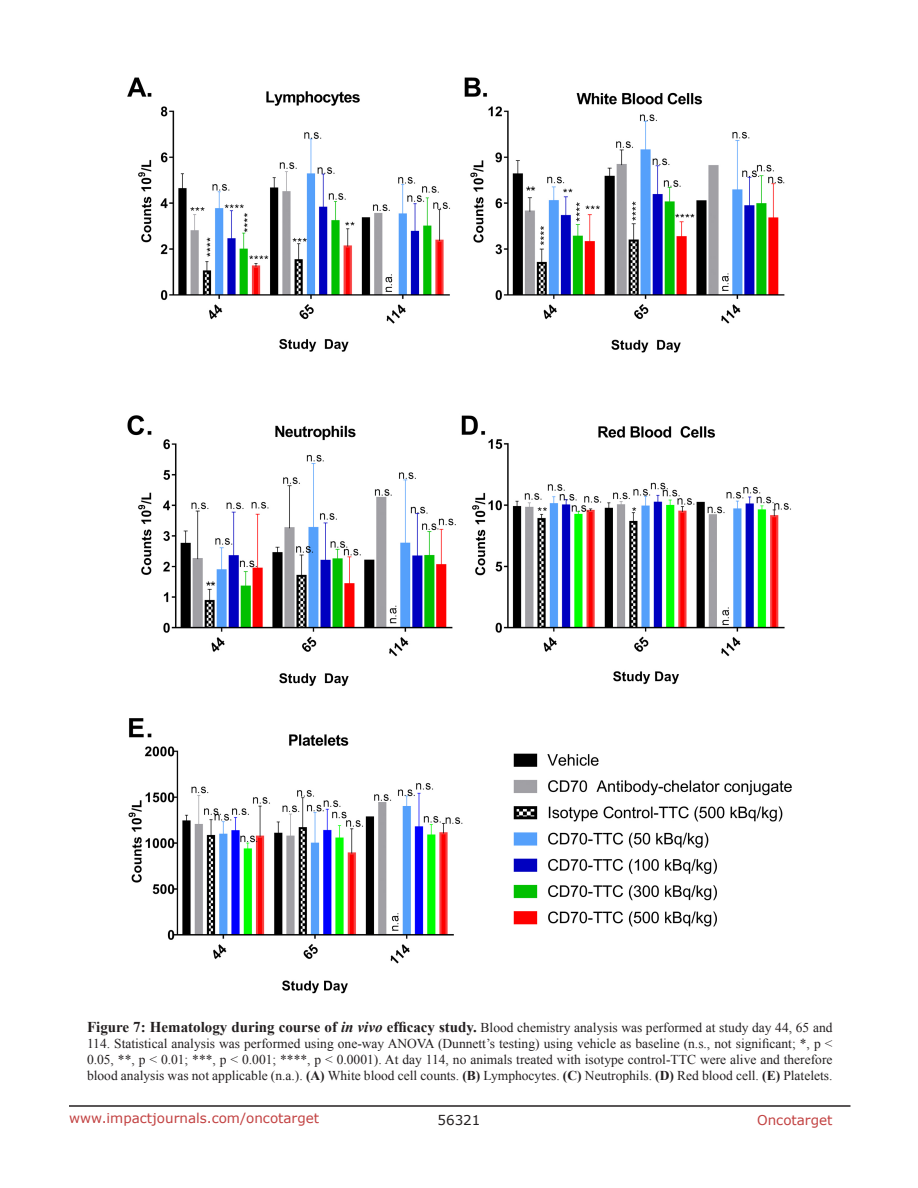
<style>
.page{position:relative;width:918px;height:1188px;background:#fff}
.page>*{position:absolute;margin:0;border:0;box-sizing:border-box;transform-origin:0 0}
.figuretext{font:13.5px/16.2px "Times New Roman";color:#231f20;text-align:justify}
.t1{font:13.5px "Verdana";color:#c24141}
.t2{font:13.5px "Verdana";color:#231f20}
.s1{font-weight:700;font-size:15px}
.s2{font-weight:700;font-style:italic;font-size:15px}
.s3{font-weight:700}
</style>
<div class="page">
<hr style="left:69px;top:1105px;width:781px;height:2px;background:#231f20">
<img style="left:127px;top:77px;width:665px;height:917px">
<p class="figuretext" style="left:87px;top:1019px;width:747px"><span class="s1">Figure 7: Hematology during course of</span> <span class="s2">in vivo</span> <span class="s1">efficacy study.</span> Blood chemistry analysis was performed at study day 44, 65 and 114. Statistical analysis was performed using one-way ANOVA (Dunnett’s testing) using vehicle as baseline (n.s., not significant; *, p &lt; 0.05, **, p &lt; 0.01; ***, p &lt; 0.001; ****, p &lt; 0.0001). At day 114, no animals treated with isotype control-TTC were alive and therefore blood analysis was not applicable (n.a.). <span class="s3">(A)</span> White blood cell counts. <span class="s3">(B)</span> Lymphocytes. <span class="s3">(C)</span> Neutrophils. <span class="s3">(D)</span> Red blood cell. <span class="s3">(E)</span> Platelets.</p>
<p class="t1" style="left:69px;top:1109px;width:252px">www.impactjournals.com/oncotarget</p>
<p class="t2" style="left:438px;top:1111px;width:44px">56321</p>
<p class="t1" style="left:757px;top:1111px;width:77px">Oncotarget</p>
</div>
